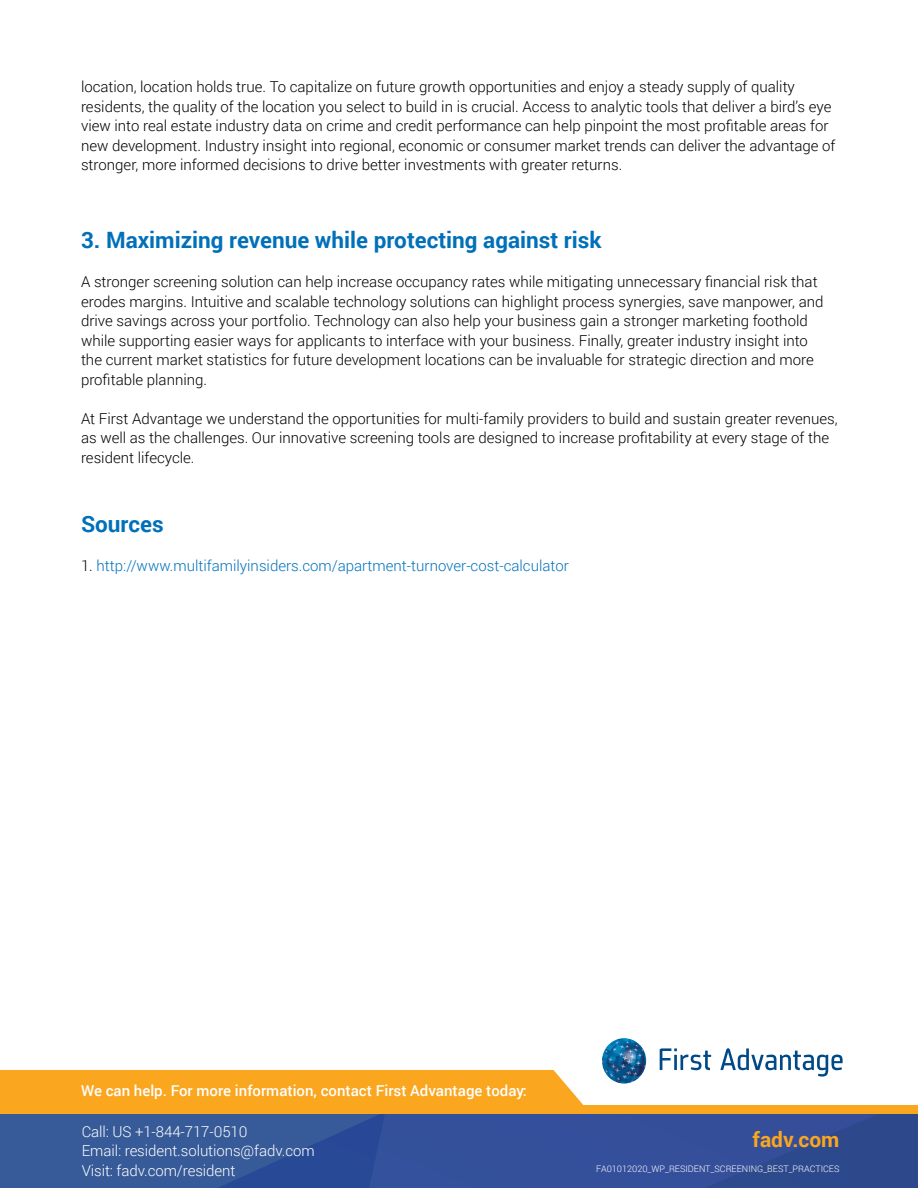
<style>
.page{position:relative;width:918px;height:1188px;background:#fff}
.page>*{position:absolute;margin:0;border:0;box-sizing:border-box;transform-origin:0 0}
.t1{font:700 22.5px "Roboto";color:#0070b9}
.t2{font:700 21px "Roboto";color:#faa61f}
.t3{font:300 15px/19.5px "Roboto";color:#000}
.t4{font:300 15px/19.5px "Roboto";letter-spacing:-.005em;color:#fff}
.t5{font:300 15px "Roboto";color:#0072bb}
.t6{font:500 15px "Roboto";color:#fff}
.t7{font:300 9px "Roboto";color:#fff}
.s1{color:#000}
</style>
<div class="page">
<div style="left:385px;top:1113px;width:320px;height:75px;background:#34509b"></div>
<svg style="left:705px;top:1113px;width:213px;height:75px;background:#334c90"></svg>
<svg style="left:0;top:1113px;width:385px;height:75px;background:#365796"></svg>
<div style="left:0;top:1105px;width:918px;height:8px;background:#faa61f"></div>
<div style="left:0;top:1070px;width:584px;height:35px;background:#faa61f"></div>
<img style="left:602px;top:1038px;width:44px;height:46px">
<svg style="left:660px;top:1048px;width:51px;height:22px"></svg>
<svg style="left:720px;top:1048px;width:123px;height:29px"></svg>
<p class="t3" style="left:81px;top:77px;width:756px">location, location holds true. To capitalize on future growth opportunities and enjoy a steady supply of quality residents, the quality of the location you select to build in is crucial. Access to analytic tools that deliver a bird’s eye view into real estate industry data on crime and credit performance can help pinpoint the most profitable areas for new development. Industry insight into regional, economic or consumer market trends can deliver the advantage of stronger, more informed decisions to drive better investments with greater returns.</p>
<h1 class="t1" style="left:81px;top:224px;width:522px">3. Maximizing revenue while protecting against risk</h1>
<p class="t3" style="left:81px;top:272px;width:744px">A stronger screening solution can help increase occupancy rates while mitigating unnecessary financial risk that erodes margins. Intuitive and scalable technology solutions can highlight process synergies, save manpower, and drive savings across your portfolio. Technology can also help your business gain a stronger marketing foothold while supporting easier ways for applicants to interface with your business. Finally, greater industry insight into the current market statistics for future development locations can be invaluable for strategic direction and more profitable planning.</p>
<p class="t3" style="left:81px;top:408px;width:758px">At First Advantage we understand the opportunities for multi-family providers to build and sustain greater revenues, as well as the challenges. Our innovative screening tools are designed to increase profitability at every stage of the resident lifecycle.</p>
<h1 class="t1" style="left:81px;top:508px;width:84px">Sources</h1>
<p class="t5" style="left:81px;top:555px;width:489px"><span class="s1">1.</span> http://www.multifamilyinsiders.com/apartment-turnover-cost-calculator</p>
<p class="t6" style="left:81px;top:1080px;width:447px">We can help. For more information, contact First Advantage today:</p>
<p class="t4" style="left:82px;top:1121px;width:234px">Call: US +1-844-717-0510<br>Email: resident.solutions@fadv.com<br>Visit: fadv.com/resident</p>
<h2 class="t2" style="left:753px;top:1125px;width:88px">fadv.com</h2>
<p class="t7" style="left:596px;top:1163px;width:245px">FA01012020_WP_RESIDENT_SCREENING_BEST_PRACTICES</p>
</div>
